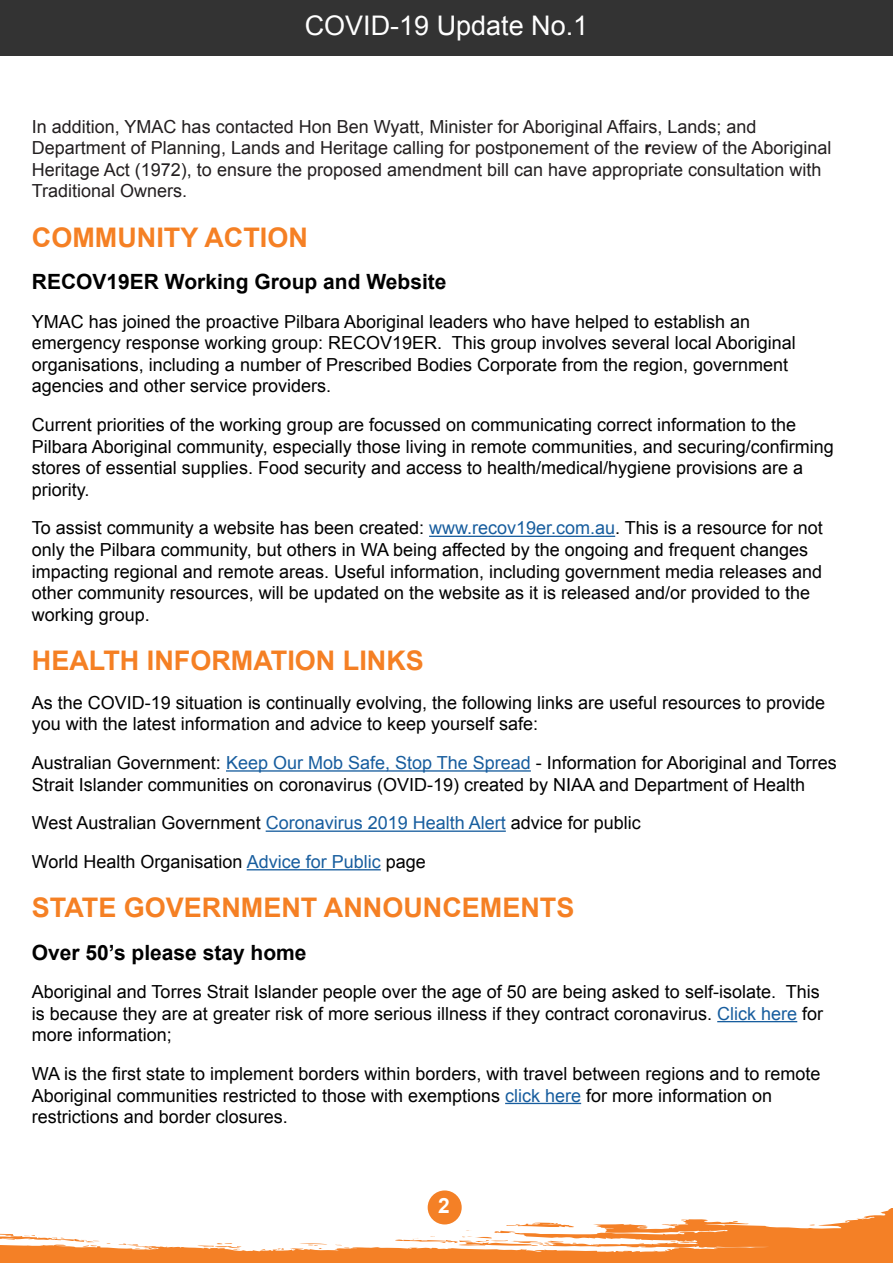
<style>
.page{position:relative;width:893px;height:1263px;background:#fff}
.page>*{position:absolute;margin:0;border:0;box-sizing:border-box;transform-origin:0 0}
.Paragraph_Style_1{font:700 27px "Arial";color:#f58024}
.t1{font:27px "Arial";color:#fff}
.Paragraph_Style_1-2{font:700 21px "Arial";color:#010101}
.Paragraph_Style_1-3{font:700 21px "Arial";color:#fff}
.Paragraph_Style_1-4{font:18px/21.6px "Arial";color:#010101}
.Paragraph_Style_1-5{font:18px/21.6px "Arial";color:#231f20}
.s1{font-weight:700}
.s2{color:#175d9e}
</style>
<div class="page">
<div style="left:0;top:1209px;width:893px;height:54px;background:#f48026"></div>
<svg style="left:0;top:1208px;width:893px;height:44px"></svg>
<div style="left:0;top:1193px;width:527px;height:48px;background:#fff"></div>
<div style="left:0;top:0;width:893px;height:55px;background:#333"></div>
<hr style="left:429px;top:536px;width:186px;height:1px;background:#175d9e">
<hr style="left:226px;top:770px;width:305px;height:2px;background:#175d9e">
<hr style="left:266px;top:830px;width:240px;height:2px;background:#175d9e">
<hr style="left:247px;top:869px;width:134px;height:1px;background:#175d9e">
<hr style="left:717px;top:1021px;width:80px;height:1px;background:#175d9e">
<hr style="left:505px;top:1103px;width:76px;height:1px;background:#175d9e">
<div style="left:428px;top:1190px;width:34px;height:34px;background:#f48026;border-radius:50%"></div>
<p class="t1" style="left:305px;top:8px;width:285px">COVID-19 Update No.1</p>
<p class="Paragraph_Style_1-5" style="left:32px;top:116px;width:801px">In addition, YMAC has contacted Hon Ben Wyatt, Minister for Aboriginal Affairs, Lands; and Department of Planning, Lands and Heritage calling for postponement of the <span class="s1">r</span>eview of the Aboriginal Heritage Act (1972), to ensure the proposed amendment bill can have appropriate consultation with Traditional Owners.</p>
<p class="Paragraph_Style_1" style="left:32px;top:219px;width:277px">COMMUNITY ACTION</p>
<p class="Paragraph_Style_1-2" style="left:32px;top:268px;width:416px">RECOV19ER Working Group and Website</p>
<p class="Paragraph_Style_1-4" style="left:32px;top:311px;width:766px">YMAC has joined the proactive Pilbara Aboriginal leaders who have helped to establish an emergency response working group: RECOV19ER. This group involves several local Aboriginal organisations, including a number of Prescribed Bodies Corporate from the region, government agencies and other service providers.</p>
<p class="Paragraph_Style_1-4" style="left:32px;top:414px;width:803px">Current priorities of the working group are focussed on communicating correct information to the Pilbara Aboriginal community, especially those living in remote communities, and securing/confirming stores of essential supplies. Food security and access to health/medical/hygiene provisions are a priority.</p>
<p class="Paragraph_Style_1-4" style="left:32px;top:517px;width:793px">To assist community a website has been created: <span class="s2">www.recov19er.com.au</span>. This is a resource for not only the Pilbara community, but others in WA being affected by the ongoing and frequent changes impacting regional and remote areas. Useful information, including government media releases and other community resources, will be updated on the website as it is released and/or provided to the working group.</p>
<p class="Paragraph_Style_1" style="left:32px;top:643px;width:393px">HEALTH INFORMATION LINKS</p>
<p class="Paragraph_Style_1-4" style="left:32px;top:692px;width:795px">As the COVID-19 situation is continually evolving, the following links are useful resources to provide you with the latest information and advice to keep yourself safe:</p>
<p class="Paragraph_Style_1-4" style="left:32px;top:752px;width:806px">Australian Government: <span class="s2">Keep Our Mob Safe, Stop The Spread</span> - Information for Aboriginal and Torres<br>Strait Islander communities on coronavirus (OVID-19) created by NIAA and Department of Health</p>
<p class="Paragraph_Style_1-4" style="left:32px;top:812px;width:610px">West Australian Government <span class="s2">Coronavirus 2019 Health Alert</span> advice for public</p>
<p class="Paragraph_Style_1-4" style="left:32px;top:851px;width:395px">World Health Organisation <span class="s2">Advice for Public</span> page</p>
<p class="Paragraph_Style_1" style="left:32px;top:890px;width:544px">STATE GOVERNMENT ANNOUNCEMENTS</p>
<p class="Paragraph_Style_1-2" style="left:32px;top:938px;width:276px">Over 50’s please stay home</p>
<p class="Paragraph_Style_1-4" style="left:32px;top:981px;width:793px">Aboriginal and Torres Strait Islander people over the age of 50 are being asked to self-isolate. This is because they are at greater risk of more serious illness if they contract coronavirus. <span class="s2">Click here</span> for more information;</p>
<p class="Paragraph_Style_1-4" style="left:32px;top:1063px;width:790px">WA is the first state to implement borders within borders, with travel between regions and to remote<br>Aboriginal communities restricted to those with exemptions <span class="s2">click here</span> for more information on restrictions and border closures.</p>
<p class="Paragraph_Style_1-3" style="left:438px;top:1192px;width:13px">2</p>
</div>
